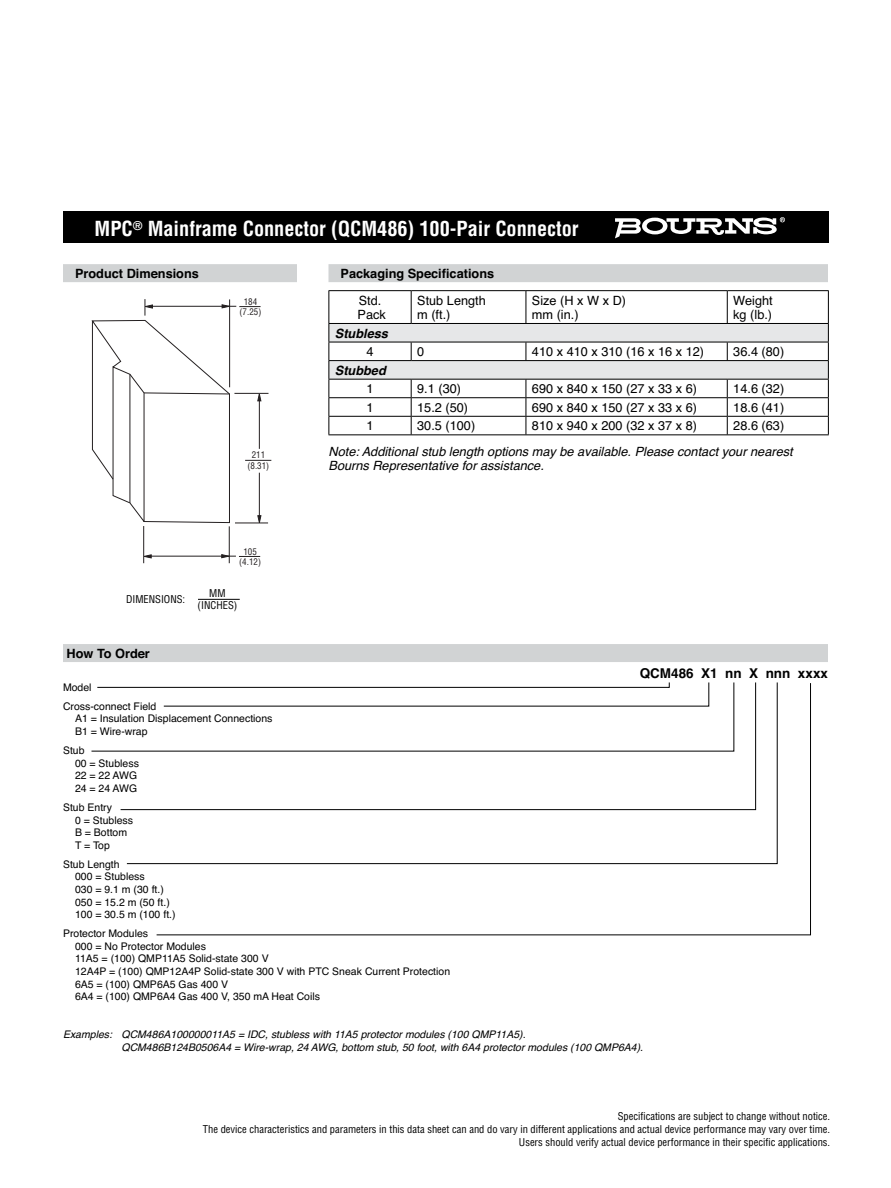
<style>
.page{position:relative;width:891px;height:1188px;background:#fff}
.page>*{position:absolute;margin:0;border:0;box-sizing:border-box;transform-origin:0 0}
.t1{font:700 condensed 20.25px "Helvetica";color:#fff}
.t2{font:700 13.5px "Helvetica";color:#000}
.t3{font:12.75px/14.2px "Helvetica";color:#000}
.t4{font:italic 12.75px/14.2px "Helvetica";color:#000}
.t5{font:700 12.75px "Helvetica";color:#000}
.t6{font:italic 700 12.75px "Helvetica";color:#000}
.t7{font:10.5px/12.6px "Helvetica";color:#000}
.t8{font:condensed 10.5px/12.8px "Helvetica";color:#000;text-align:right}
.t9{font:italic 10.5px/12.6px "Helvetica";color:#000}
.t10{font:condensed 9px/10.5px "Helvetica";color:#231f20;text-align:center}
</style>
<div class="page">
<div style="left:63px;top:212px;width:766px;height:31px;background:#000"></div>
<svg style="left:615px;top:217px;width:170px;height:21px"></svg>
<div style="left:63px;top:264px;width:234px;height:18px;background:#d1d3d4"></div>
<hr style="left:198px;top:599px;width:42px;height:1px;background:#000">
<div style="left:328px;top:264px;width:500px;height:18px;background:#d1d3d4"></div>
<hr style="left:328px;top:290px;width:83px;height:1px;background:#000">
<hr style="left:328px;top:291px;width:1px;height:32px;background:#000">
<hr style="left:411px;top:290px;width:115px;height:1px;background:#000">
<hr style="left:411px;top:291px;width:1px;height:32px;background:#000">
<hr style="left:526px;top:290px;width:201px;height:1px;background:#000">
<hr style="left:526px;top:291px;width:1px;height:32px;background:#000">
<hr style="left:727px;top:290px;width:102px;height:1px;background:#000">
<hr style="left:727px;top:291px;width:1px;height:32px;background:#000">
<hr style="left:828px;top:291px;width:1px;height:32px;background:#000">
<svg style="left:329px;top:323px;width:500px;height:111px"></svg>
<hr style="left:329px;top:434px;width:500px;height:1px;background:#000">
<div style="left:63px;top:644px;width:765px;height:18px;background:#d1d3d4"></div>
<svg style="left:156px;top:682px;width:655px;height:254px"></svg>
<hr style="left:151px;top:306px;width:85px;height:1px;background:#231f20">
<svg style="left:92px;top:299px;width:139px;height:224px"></svg>
<svg style="left:239px;top:306px;width:22px;height:1px"></svg>
<hr style="left:234px;top:393px;width:35px;height:1px;background:#231f20">
<svg style="left:257px;top:392px;width:4px;height:9px"></svg>
<hr style="left:259px;top:473px;width:1px;height:45px;background:#231f20">
<svg style="left:257px;top:515px;width:4px;height:8px"></svg>
<hr style="left:259px;top:399px;width:1px;height:50px;background:#231f20">
<svg style="left:245px;top:460px;width:26px;height:1px"></svg>
<hr style="left:235px;top:523px;width:33px;height:1px;background:#231f20">
<hr style="left:229px;top:526px;width:1px;height:37px;background:#231f20">
<svg style="left:144px;top:554px;width:8px;height:4px"></svg>
<svg style="left:221px;top:554px;width:10px;height:4px"></svg>
<hr style="left:150px;top:556px;width:86px;height:1px;background:#231f20">
<hr style="left:143px;top:526px;width:1px;height:37px;background:#231f20">
<svg style="left:239px;top:556px;width:21px;height:1px"></svg>
<h1 class="t1" style="left:95px;top:221px;width:486px">MPC<sup>®</sup> Mainframe Connector (QCM486) 100-Pair Connector</h1>
<p class="t5" style="left:75px;top:268px;width:125px">Product Dimensions</p>
<p class="t5" style="left:340px;top:268px;width:155px">Packaging Specifications</p>
<p class="t3" style="left:358px;top:294px;width:30px">Std.<br>Pack</p>
<p class="t3" style="left:417px;top:294px;width:70px">Stub Length m (ft.)</p>
<p class="t3" style="left:532px;top:294px;width:96px">Size (H x W x D) mm (in.)</p>
<p class="t3" style="left:733px;top:294px;width:41px">Weight kg (lb.)</p>
<p class="t6" style="left:335px;top:328px;width:55px">Stubless</p>
<p class="t3" style="left:366px;top:346px;width:9px">4</p>
<p class="t3" style="left:417px;top:346px;width:9px">0</p>
<p class="t3" style="left:532px;top:346px;width:174px">410 x 410 x 310 (16 x 16 x 12)</p>
<p class="t3" style="left:733px;top:346px;width:53px">36.4 (80)</p>
<p class="t6" style="left:335px;top:366px;width:53px">Stubbed</p>
<p class="t3" style="left:366px;top:383px;width:9px">1</p>
<p class="t3" style="left:417px;top:383px;width:45px">9.1 (30)</p>
<p class="t3" style="left:532px;top:383px;width:167px">690 x 840 x 150 (27 x 33 x 6)</p>
<p class="t3" style="left:733px;top:383px;width:53px">14.6 (32)</p>
<p class="t3" style="left:366px;top:401px;width:9px">1</p>
<p class="t3" style="left:417px;top:401px;width:53px">15.2 (50)</p>
<p class="t3" style="left:532px;top:401px;width:167px">690 x 840 x 150 (27 x 33 x 6)</p>
<p class="t3" style="left:733px;top:401px;width:53px">18.6 (41)</p>
<p class="t3" style="left:366px;top:420px;width:9px">1</p>
<p class="t3" style="left:417px;top:420px;width:60px">30.5 (100)</p>
<p class="t3" style="left:532px;top:420px;width:167px">810 x 940 x 200 (32 x 37 x 8)</p>
<p class="t3" style="left:733px;top:420px;width:53px">28.6 (63)</p>
<p class="t4" style="left:328px;top:446px;width:466px">Note: Additional stub length options may be available. Please contact your nearest<br>Bourns Representative for assistance.</p>
<p class="t10" style="left:240px;top:297px;width:23px">184 (7.25)</p>
<p class="t10" style="left:248px;top:450px;width:23px;line-height:11.2px">211 (8.31)</p>
<p class="t10" style="left:239px;top:547px;width:23px">105 (4.12)</p>
<p class="t8" style="left:126px;top:593px;width:61px">DIMENSIONS:</p>
<p class="t8" style="left:198px;top:587px;width:41px;text-align:center">MM (INCHES)</p>
<p class="t5" style="left:67px;top:648px;width:85px">How To Order</p>
<p class="t2" style="left:640px;top:668px;width:190px">QCM486 X1 nn X nnn xxxx</p>
<p class="t7" style="left:63px;top:678px;width:95px;line-height:19px">Model<br>Cross-connect Field</p>
<p class="t7" style="left:75px;top:713px;width:199px">A1 = Insulation Displacement Connections<br>B1 = Wire-wrap</p>
<p class="t7" style="left:75px;top:745px;width:65px;text-indent:-12px">Stub<br>00 = Stubless<br>22 = 22 AWG<br>24 = 24 AWG</p>
<p class="t7" style="left:75px;top:802px;width:60px;text-indent:-12px">Stub Entry<br>0 = Stubless<br>B = Bottom<br>T = Top</p>
<p class="t7" style="left:75px;top:859px;width:102px;text-indent:-12px">Stub Length<br>000 = Stubless<br>030 = 9.1 m (30 ft.)<br>050 = 15.2 m (50 ft.)<br>100 = 30.5 m (100 ft.)</p>
<p class="t7" style="left:75px;top:928px;width:377px;text-indent:-12px">Protector Modules<br>000 = No Protector Modules<br>11A5 = (100) QMP11A5 Solid-state 300 V<br>12A4P = (100) QMP12A4P Solid-state 300 V with PTC Sneak Current Protection 6A5 = (100) QMP6A5 Gas 400 V<br>6A4 = (100) QMP6A4 Gas 400 V, 350 mA Heat Coils</p>
<p class="t9" style="left:122px;top:1029px;width:523px;text-indent:-59px">Examples: QCM486A100000011A5 = IDC, stubless with 11A5 protector modules (100 QMP11A5).<br>QCM486B124B0506A4 = Wire-wrap, 24 AWG, bottom stub, 50 foot, with 6A4 protector modules (100 QMP6A4).</p>
<p class="t8" style="left:203px;top:1111px;width:629px">Specifications are subject to change without notice.<br>The device characteristics and parameters in this data sheet can and do vary in different applications and actual device performance may vary over time.<br>Users should verify actual device performance in their specific applications.</p>
</div>
